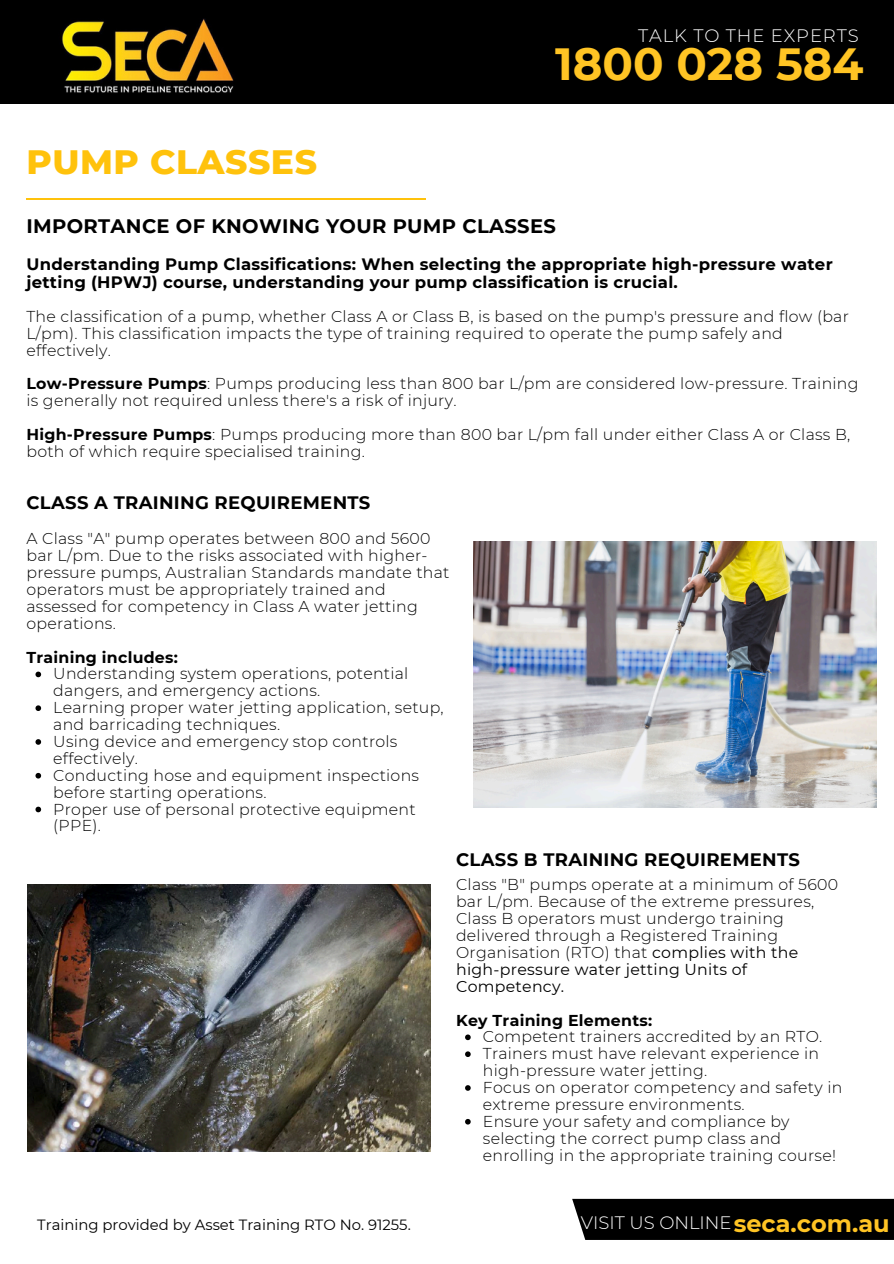
<style>
.page{position:relative;width:894px;height:1264px;background:#fff}
.page>*{position:absolute;margin:0;border:0;box-sizing:border-box;transform-origin:0 0}
.t1{font:700 45px "Montserrat";color:#ffc424}
.t2{font:800 34.5px "Montserrat";letter-spacing:.015em;color:#ffc20c}
.t3{font:700 24px "Montserrat";color:#ffc424}
.t4{font:700 19.5px "Montserrat";letter-spacing:.015em;color:#000}
.t5{font:700 18px "Montserrat";letter-spacing:.015em;color:#000}
.t6{font:300 18px "Montserrat";letter-spacing:.05em;color:#fff}
.t7{font:300 18px "Montserrat";color:#fff}
.t8{font:700 16.5px/18px "Montserrat";letter-spacing:.015em;color:#000}
.t9{font:300 15.75px/16.8px "Montserrat";letter-spacing:.015em;color:#000}
.t10{font:700 15.75px "Montserrat";letter-spacing:.015em;color:#000}
.t11{font:14.85px "Montserrat";color:#000}
.s1{font-weight:700}
.s2{font-weight:400}
</style>
<div class="page">
<hr style="left:26px;top:198px;width:400px;height:1px;background:#ffc20c">
<div style="left:572px;top:1198px;width:321px;height:41px;background:#000"></div>
<div style="left:0;top:0;width:893px;height:104px;background:#000"></div>
<img style="left:42px;top:19px;width:214px;height:76px">
<img style="left:473px;top:541px;width:403px;height:266px">
<svg style="left:35px;top:671px;width:6px;height:6px"></svg>
<svg style="left:35px;top:705px;width:6px;height:6px"></svg>
<svg style="left:35px;top:739px;width:6px;height:5px"></svg>
<svg style="left:35px;top:773px;width:6px;height:5px"></svg>
<svg style="left:35px;top:806px;width:6px;height:6px"></svg>
<svg style="left:465px;top:1034px;width:5px;height:6px"></svg>
<svg style="left:465px;top:1051px;width:5px;height:6px"></svg>
<svg style="left:465px;top:1085px;width:5px;height:5px"></svg>
<svg style="left:465px;top:1119px;width:5px;height:5px"></svg>
<img style="left:28px;top:884px;width:402px;height:267px">
<h1 class="t2" style="left:26px;top:140px;width:292px">PUMP CLASSES</h1>
<h6 class="t6" style="left:638px;top:24px;width:222px">TALK TO THE EXPERTS</h6>
<h6 class="t1" style="left:555px;top:36px;width:310px">1800 028 584</h6>
<h3 class="t4" style="left:26px;top:214px;width:530px">IMPORTANCE OF KNOWING YOUR PUMP CLASSES</h3>
<h4 class="t8" style="left:26px;top:255px;width:807px">Understanding Pump Classifications: When selecting the appropriate high-pressure water jetting (HPWJ) course, understanding your pump classification is crucial.</h4>
<h3 class="t9" style="left:26px;top:308px;width:823px">The classification of a pump, whether Class A or Class B, is based on the pump's pressure and flow (bar<br>L/pm). This classification impacts the type of training required to operate the pump safely and effectively.</h3>
<h6 class="t9" style="left:26px;top:375px;width:833px"><span class="s1">Low-Pressure Pumps</span>: Pumps producing less than 800 bar L/pm are considered low-pressure. Training is generally not required unless there's a risk of injury.</h6>
<h5 class="t9" style="left:26px;top:426px;width:825px"><span class="s1">High-Pressure Pumps</span>: Pumps producing more than 800 bar L/pm fall under either Class A or Class B, both of which require specialised training.</h5>
<h3 class="t5" style="left:26px;top:491px;width:345px">CLASS A TRAINING REQUIREMENTS</h3>
<p class="t9" style="left:26px;top:530px;width:424px">A Class "A" pump operates between 800 and 5600 bar L/pm. Due to the risks associated with higher&shy;pressure pumps, Australian Standards mandate that operators must be appropriately trained and assessed for competency in Class A water jetting operations.</p>
<p class="t10" style="left:26px;top:647px;width:153px">Training includes:</p>
<p class="t9" style="left:53px;top:665px;width:356px">Understanding system operations, potential dangers, and emergency actions.</p>
<p class="t9" style="left:53px;top:699px;width:392px">Learning proper water jetting application, setup, and barricading techniques.</p>
<p class="t9" style="left:53px;top:733px;width:345px">Using device and emergency stop controls effectively.</p>
<p class="t9" style="left:53px;top:766px;width:367px">Conducting hose and equipment inspections before starting operations.</p>
<p class="t9" style="left:53px;top:800px;width:364px">Proper use of personal protective equipment (PPE).</p>
<p class="t5" style="left:456px;top:849px;width:345px">CLASS B TRAINING REQUIREMENTS</p>
<h6 class="t9" style="left:456px;top:876px;width:383px">Class "B" pumps operate at a minimum of 5600 bar L/pm. Because of the extreme pressures, Class B operators must undergo training delivered through a Registered Training Organisation (RTO) that <span class="s2">complies with the high-pressure water jetting Units of Competency.</span></h6>
<h5 class="t10" style="left:456px;top:1010px;width:197px">Key Training Elements:</h5>
<p class="t9" style="left:482px;top:1028px;width:341px">Competent trainers accredited by an RTO.</p>
<p class="t9" style="left:482px;top:1045px;width:337px">Trainers must have relevant experience in high-pressure water jetting.</p>
<p class="t9" style="left:482px;top:1078px;width:361px">Focus on operator competency and safety in extreme pressure environments.</p>
<p class="t9" style="left:482px;top:1112px;width:354px">Ensure your safety and compliance by selecting the correct pump class and enrolling in the appropriate training course!</p>
<h5 class="t11" style="left:37px;top:1216px;width:375px">Training provided by Asset Training RTO No. 91255.</h5>
<h6 class="t7" style="left:580px;top:1211px;width:152px">VISIT US ONLINE</h6>
<h6 class="t3" style="left:733px;top:1208px;width:157px">seca.com.au</h6>
</div>
